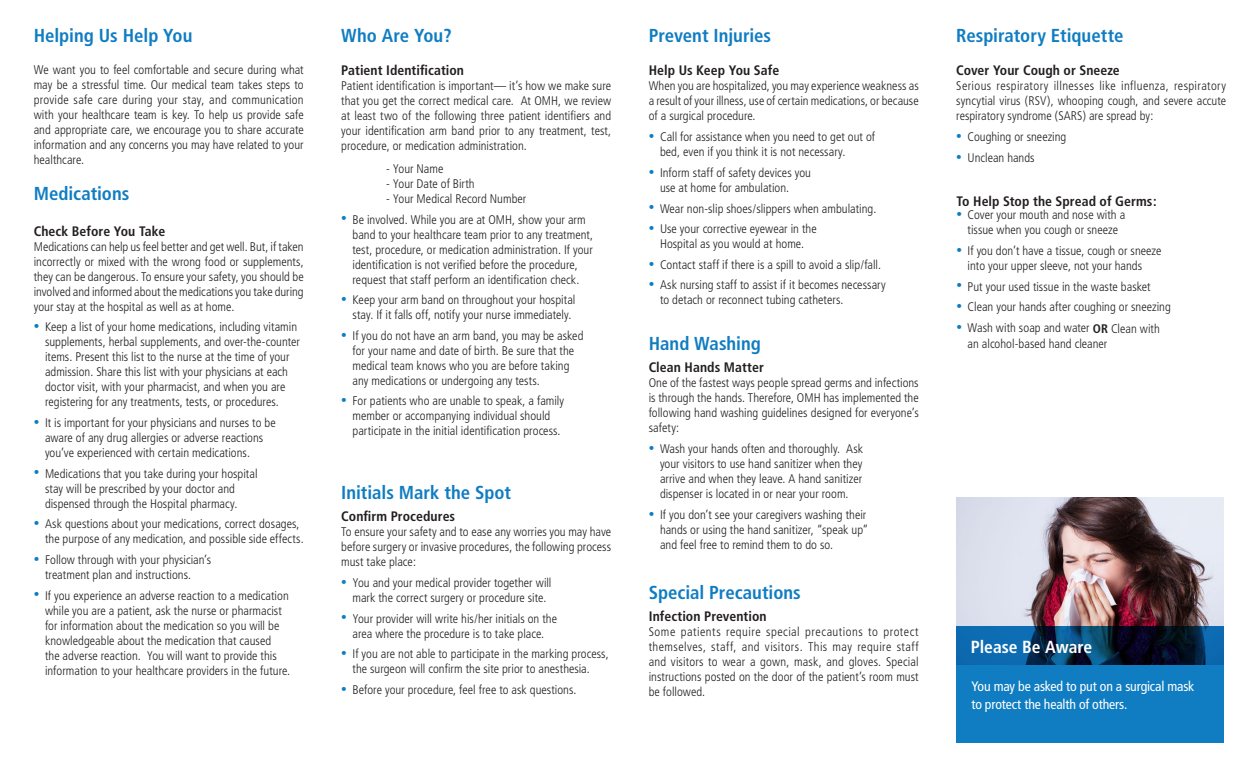
<style>
.page{position:relative;width:1260px;height:765px;background:#fff}
.page>*{position:absolute;margin:0;border:0;box-sizing:border-box;transform-origin:0 0}
.Subhead_2{font:700 condensed 18.75px "Frutiger";color:#107dc2}
.Subhead{font:700 condensed 18.75px "Frutiger";color:#107dc2}
.t1{font:700 condensed 17.5px "Frutiger";letter-spacing:-.005em;color:#fff}
.New_subhead{font:700 condensed 13.75px "Frutiger";letter-spacing:.005em;color:#231f20}
.Backside_-_List_Head{font:condensed 13.75px/18.8px "Frutiger";letter-spacing:-.01em;color:#fff}
.Body_text{font:300 condensed 12.5px/15px "Frutiger";color:#231f20}
.s1{font-family:"Univers";font-stretch:normal;font-size:11.25px;color:#107dc2}
.s2{font-weight:700}
</style>
<div class="page">
<img style="left:956px;top:498px;width:268px;height:128px">
<svg style="left:956px;top:626px;width:268px;height:116px;background:#0d67a3"></svg>
<p class="Subhead" style="left:34px;top:25px;width:160px">Helping Us Help You</p>
<p class="Body_text" style="left:34px;top:63px;width:272px;text-align:justify">We want you to feel comfortable and secure during what may be a stressful time. Our medical team takes steps to provide safe care during your stay, and communication with your healthcare team is key. To help us provide safe and appropriate care, we encourage you to share accurate information and any concerns you may have related to your healthcare.</p>
<p class="Subhead_2" style="left:34px;top:182px;width:97px">Medications</p>
<p class="New_subhead" style="left:34px;top:223px;width:133px">Check Before You Take</p>
<p class="Body_text" style="left:34px;top:239px;width:272px;text-align:justify">Medications can help us feel better and get well. But, if taken incorrectly or mixed with the wrong food or supplements, they can be dangerous. To ensure your safety, you should be involved and informed about the medications you take during your stay at the hospital as well as at home.</p>
<p class="Body_text" style="left:45px;top:320px;width:257px;text-indent:-11px"><span class="s1">•</span> Keep a list of your home medications, including vitamin supplements, herbal supplements, and over-the-counter items. Present this list to the nurse at the time of your admission. Share this list with your physicians at each doctor visit, with your pharmacist, and when you are registering for any treatments, tests, or procedures.</p>
<p class="Body_text" style="left:45px;top:415px;width:232px;text-indent:-11px"><span class="s1">•</span> It is important for your physicians and nurses to be aware of any drug allergies or adverse reactions you’ve experienced with certain medications.</p>
<p class="Body_text" style="left:45px;top:466px;width:214px;text-indent:-11px"><span class="s1">•</span> Medications that you take during your hospital stay will be prescribed by your doctor and dispensed through the Hospital pharmacy.</p>
<p class="Body_text" style="left:45px;top:517px;width:260px;text-indent:-11px"><span class="s1">•</span> Ask questions about your medications, correct dosages, the purpose of any medication, and possible side effects.</p>
<p class="Body_text" style="left:45px;top:552px;width:168px;text-indent:-11px"><span class="s1">•</span> Follow through with your physician’s treatment plan and instructions.</p>
<p class="Body_text" style="left:45px;top:588px;width:247px;text-indent:-11px"><span class="s1">•</span> If you experience an adverse reaction to a medication while you are a patient, ask the nurse or pharmacist for information about the medication so you will be knowledgeable about the medication that caused<br>the adverse reaction. You will want to provide this information to your healthcare providers in the future.</p>
<p class="Subhead_2" style="left:341px;top:25px;width:112px">Who Are You?</p>
<p class="New_subhead" style="left:341px;top:62px;width:124px">Patient Identification</p>
<p class="Body_text" style="left:341px;top:79px;width:272px;text-align:justify">Patient identification is important— it’s how we make sure that you get the correct medical care. At OMH, we review at least two of the following three patient identifiers and your identification arm band prior to any treatment, test, procedure, or medication administration.</p>
<p class="Body_text" style="left:386px;top:161px;width:59px">- Your Name</p>
<p class="Body_text" style="left:386px;top:176px;width:90px">- Your Date of Birth</p>
<p class="Body_text" style="left:386px;top:191px;width:142px">- Your Medical Record Number</p>
<p class="Body_text" style="left:352px;top:212px;width:242px;text-indent:-11px"><span class="s1">•</span> Be involved. While you are at OMH, show your arm band to your healthcare team prior to any treatment, test, procedure, or medication administration. If your identification is not verified before the procedure, request that staff perform an identification check.</p>
<p class="Body_text" style="left:341px;top:293px;width:236px;text-align:center"><span class="s1">•</span> Keep your arm band on throughout your hospital stay. If it falls off, notify your nurse immediately.</p>
<p class="Body_text" style="left:352px;top:328px;width:233px;text-indent:-11px"><span class="s1">•</span> If you do not have an arm band, you may be asked for your name and date of birth. Be sure that the medical team knows who you are before taking any medications or undergoing any tests.</p>
<p class="Body_text" style="left:352px;top:394px;width:213px;text-indent:-11px"><span class="s1">•</span> For patients who are unable to speak, a family member or accompanying individual should participate in the initial identification process.</p>
<p class="Subhead_2" style="left:341px;top:481px;width:171px">Initials Mark the Spot</p>
<p class="New_subhead" style="left:341px;top:508px;width:115px">Confirm Procedures</p>
<p class="Body_text" style="left:341px;top:524px;width:272px;text-align:justify">To ensure your safety and to ease any worries you may have before surgery or invasive procedures, the following process must take place:</p>
<p class="Body_text" style="left:341px;top:575px;width:212px;text-align:center"><span class="s1">•</span> You and your medical provider together will mark the correct surgery or procedure site.</p>
<p class="Body_text" style="left:341px;top:611px;width:217px;text-align:center"><span class="s1">•</span> Your provider will write his/her initials on the area where the procedure is to take place.</p>
<p class="Body_text" style="left:353px;top:647px;width:258px;text-indent:-11px"><span class="s1">•</span> If you are not able to participate in the marking process, the surgeon will confirm the site prior to anesthesia.</p>
<p class="Body_text" style="left:341px;top:682px;width:237px"><span class="s1">•</span> Before your procedure, feel free to ask questions.</p>
<p class="Subhead_2" style="left:649px;top:24px;width:124px">Prevent Injuries</p>
<p class="New_subhead" style="left:649px;top:62px;width:132px">Help Us Keep You Safe</p>
<p class="Body_text" style="left:649px;top:79px;width:271px;text-align:justify">When you are hospitalized, you may experience weakness as a result of your illness, use of certain medications, or because of a surgical procedure.</p>
<p class="Body_text" style="left:660px;top:130px;width:217px;text-indent:-11px"><span class="s1">•</span> Call for assistance when you need to get out of bed, even if you think it is not necessary.</p>
<p class="Body_text" style="left:660px;top:165px;width:152px;text-indent:-11px"><span class="s1">•</span> Inform staff of safety devices you use at home for ambulation.</p>
<p class="Body_text" style="left:649px;top:201px;width:229px"><span class="s1">•</span> Wear non-slip shoes/slippers when ambulating.</p>
<p class="Body_text" style="left:649px;top:222px;width:169px;text-align:center"><span class="s1">•</span> Use your corrective eyewear in the<br>Hospital as you would at home.</p>
<p class="Body_text" style="left:649px;top:257px;width:234px"><span class="s1">•</span> Contact staff if there is a spill to avoid a slip/fall.</p>
<p class="Body_text" style="left:660px;top:278px;width:227px;text-indent:-11px"><span class="s1">•</span> Ask nursing staff to assist if it becomes necessary to detach or reconnect tubing catheters.</p>
<p class="Subhead_2" style="left:649px;top:332px;width:114px">Hand Washing</p>
<p class="New_subhead" style="left:649px;top:359px;width:117px">Clean Hands Matter</p>
<p class="Body_text" style="left:649px;top:376px;width:272px;text-align:justify">One of the fastest ways people spread germs and infections is through the hands. Therefore, OMH has implemented the following hand washing guidelines designed for everyone’s safety:</p>
<p class="Body_text" style="left:660px;top:442px;width:205px;text-align:justify;text-indent:-11px"><span class="s1">•</span> Wash your hands often and thoroughly. Ask your visitors to use hand sanitizer when they arrive and when they leave. A hand sanitizer dispenser is located in or near your room.</p>
<p class="Body_text" style="left:660px;top:507px;width:210px;text-indent:-11px"><span class="s1">•</span> If you don’t see your caregivers washing their hands or using the hand sanitizer, “speak up” and feel free to remind them to do so.</p>
<p class="Subhead_2" style="left:649px;top:582px;width:154px">Special Precautions</p>
<p class="New_subhead" style="left:649px;top:608px;width:119px">Infection Prevention</p>
<p class="Body_text" style="left:649px;top:625px;width:272px;text-align:justify">Some patients require special precautions to protect themselves, staff, and visitors. This may require staff and visitors to wear a gown, mask, and gloves. Special instructions posted on the door of the patient’s room must be followed.</p>
<p class="Subhead_2" style="left:956px;top:24px;width:169px">Respiratory Etiquette</p>
<p class="New_subhead" style="left:956px;top:62px;width:165px">Cover Your Cough or Sneeze</p>
<p class="Body_text" style="left:956px;top:79px;width:271px;text-align:justify">Serious respiratory illnesses like influenza, respiratory syncytial virus (RSV), whooping cough, and severe accute respiratory syndrome (SARS) are spread by:</p>
<p class="Body_text" style="left:956px;top:130px;width:112px"><span class="s1">•</span> Coughing or sneezing</p>
<p class="Body_text" style="left:956px;top:150px;width:80px"><span class="s1">•</span> Unclean hands</p>
<p class="New_subhead" style="left:956px;top:193px;width:202px">To Help Stop the Spread of Germs:</p>
<p class="Body_text" style="left:956px;top:208px;width:170px;text-align:center"><span class="s1">•</span> Cover your mouth and nose with a tissue when you cough or sneeze</p>
<p class="Body_text" style="left:968px;top:243px;width:195px;text-indent:-11px"><span class="s1">•</span> If you don’t have a tissue, cough or sneeze into your upper sleeve, not your hands</p>
<p class="Body_text" style="left:956px;top:279px;width:196px"><span class="s1">•</span> Put your used tissue in the waste basket</p>
<p class="Body_text" style="left:956px;top:300px;width:216px"><span class="s1">•</span> Clean your hands after coughing or sneezing</p>
<p class="Body_text" style="left:968px;top:320px;width:194px;line-height:16.2px;text-indent:-11px"><span class="s1">•</span> Wash with soap and water <span class="s2">OR</span> Clean with an alcohol-based hand cleaner</p>
<p class="t1" style="left:971px;top:636px;width:123px">Please Be Aware</p>
<p class="Backside_-_List_Head" style="left:971px;top:677px;width:224px">You may be asked to put on a surgical mask to protect the health of others.</p>
</div>
